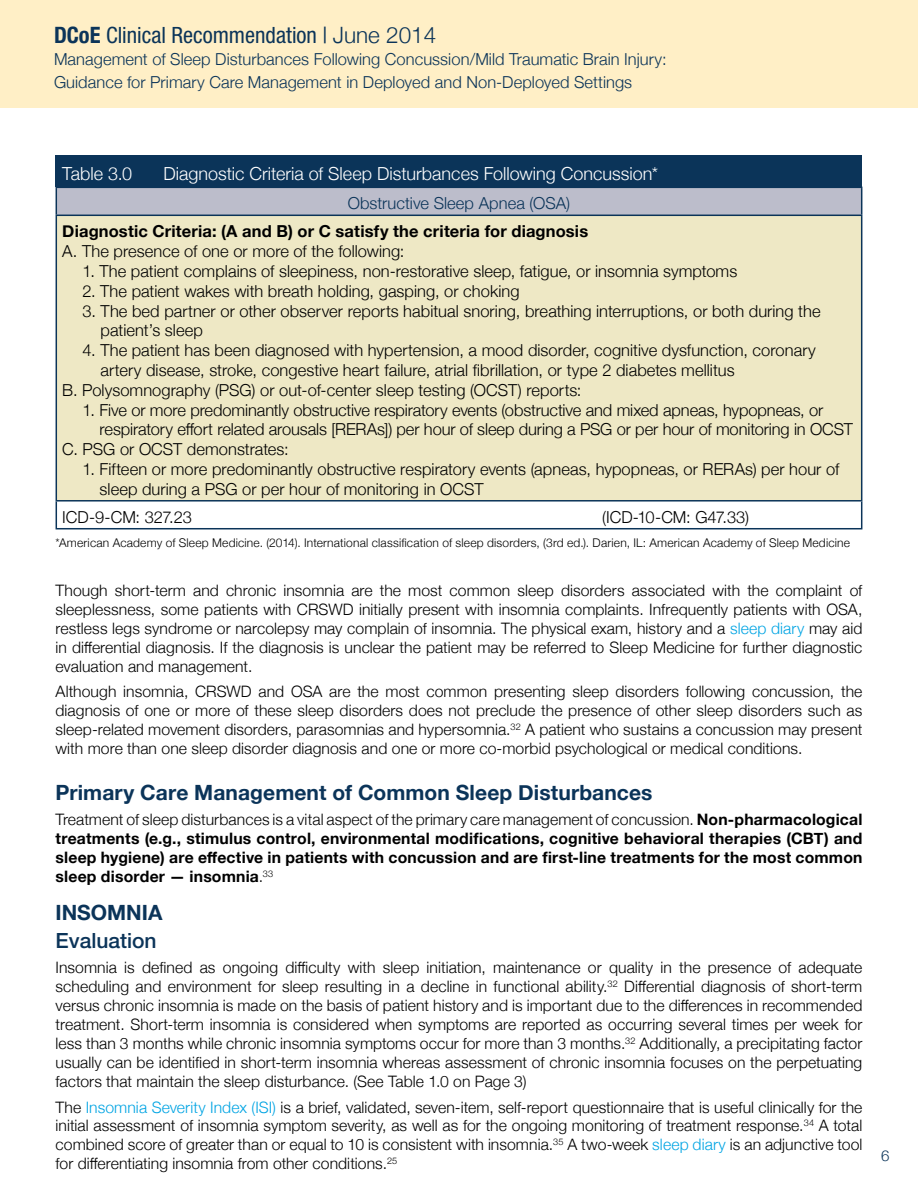
<style>
.page{position:relative;width:918px;height:1188px;background:#fff}
.page>*{position:absolute;margin:0;border:0;box-sizing:border-box;transform-origin:0 0}
.t1{font:condensed 22.5px "Helvetica Neue LT Std";color:#0b3459}
.t2{font:700 21px "Helvetica Neue";letter-spacing:.005em;color:#0b3459}
.t3{font:500 21px "Helvetica Neue";color:#0b3459}
.t4{font:300 18px "Helvetica Neue";color:#fff}
.t5{font:300 16.5px/19.8px "Helvetica Neue";color:#000}
.t6{font:300 16.5px/22.5px "Helvetica Neue";letter-spacing:.005em;color:#0b3459}
.t7{font:700 16.5px "Helvetica Neue";letter-spacing:.01em;color:#000}
.t8{font:300 15.75px/18.9px "Helvetica Neue";letter-spacing:.005em;color:#000;text-align:justify}
.t9{font:700 15.75px/18.9px "Helvetica Neue";letter-spacing:.015em;color:#000;text-align:justify}
.t10{font:300 15px "Helvetica Neue";color:#0b3459}
.t11{font:300 12px "Helvetica Neue";letter-spacing:.015em;color:#000}
.s1{font-family:"Helvetica Neue";font-weight:700}
.s2{font-family:"Helvetica Neue";font-weight:300;font-stretch:normal}
.s3{color:#00a4e3}
.s4{font-weight:300}
</style>
<div class="page">
<div style="left:0;top:0;width:918px;height:108px;background:#ffefc6"></div>
<div style="left:56px;top:156px;width:806px;height:31px;background:#0b3459"></div>
<div style="left:56px;top:187px;width:806px;height:28px;background:#bcbdcb"></div>
<div style="left:56px;top:215px;width:806px;height:286px;background:#eee8c5"></div>
<hr style="left:56px;top:187px;width:806px;height:1px;background:#0b3459">
<svg style="left:56px;top:188px;width:1px;height:27px"></svg>
<svg style="left:861px;top:188px;width:1px;height:27px"></svg>
<hr style="left:56px;top:216px;width:1px;height:284px;background:#0b3459">
<svg style="left:56px;top:502px;width:1px;height:26px"></svg>
<hr style="left:56px;top:215px;width:806px;height:1px;background:#0b3459">
<hr style="left:861px;top:216px;width:1px;height:284px;background:#0b3459">
<svg style="left:861px;top:502px;width:1px;height:26px"></svg>
<hr style="left:56px;top:500px;width:806px;height:2px;background:#0b3459">
<hr style="left:56px;top:528px;width:806px;height:1px;background:#0b3459">
<h1 class="t1" style="left:54px;top:22px;width:384px"><span class="s1">DCoE</span> Clinical Recommendation | <span class="s2">June 2014</span></h1>
<p class="t6" style="left:54px;top:47px;width:614px">Management of Sleep Disturbances Following Concussion/Mild Traumatic Brain Injury:<br>Guidance for Primary Care Management in Deployed and Non-Deployed Settings</p>
<p class="t4" style="left:62px;top:159px;width:71px">Table 3.0</p>
<p class="t4" style="left:164px;top:159px;width:496px">Diagnostic Criteria of Sleep Disturbances Following Concussion*</p>
<p class="t6" style="left:348px;top:191px;width:224px">Obstructive Sleep Apnea (OSA)</p>
<p class="t7" style="left:62px;top:219px;width:527px">Diagnostic Criteria: (A and B) or C satisfy the criteria for diagnosis</p>
<p class="t5" style="left:62px;top:240px;width:344px">A. The presence of one or more of the following:</p>
<p class="t5" style="left:83px;top:260px;width:656px">1. The patient complains of sleepiness, non-restorative sleep, fatigue, or insomnia symptoms</p>
<p class="t5" style="left:83px;top:280px;width:439px">2. The patient wakes with breath holding, gasping, or choking</p>
<p class="t5" style="left:101px;top:300px;width:721px;text-indent:-18px">3. The bed partner or other observer reports habitual snoring, breathing interruptions, or both during the patient’s sleep</p>
<p class="t5" style="left:83px;top:339px;width:735px">4. The patient has been diagnosed with hypertension, a mood disorder, cognitive dysfunction, coronary</p>
<p class="t5" style="left:100px;top:359px;width:636px">artery disease, stroke, congestive heart failure, atrial fibrillation, or type 2 diabetes mellitus</p>
<p class="t5" style="left:62px;top:379px;width:521px">B. Polysomnography (PSG) or out-of-center sleep testing (OCST) reports:</p>
<p class="t5" style="left:83px;top:399px;width:742px">1. Five or more predominantly obstructive respiratory events (obstructive and mixed apneas, hypopneas, or</p>
<p class="t5" style="left:100px;top:419px;width:755px">respiratory effort related arousals [RERAs]) per hour of sleep during a PSG or per hour of monitoring in OCST</p>
<p class="t5" style="left:62px;top:438px;width:228px">C. PSG or OCST demonstrates:</p>
<p class="t5" style="left:100px;top:458px;width:741px;text-indent:-17px">1. Fifteen or more predominantly obstructive respiratory events (apneas, hypopneas, or RERAs) per hour of sleep during a PSG or per hour of monitoring in OCST</p>
<p class="t5" style="left:62px;top:506px;width:131px">ICD-9-CM: 327.23</p>
<p class="t5" style="left:602px;top:506px;width:148px">(ICD-10-CM: G47.33)</p>
<p class="t11" style="left:56px;top:533px;width:796px">*American Academy of Sleep Medicine. (2014). International classification of sleep disorders, (3rd ed.). Darien, IL: American Academy of Sleep Medicine</p>
<p class="t8" style="left:56px;top:580px;width:809px">Though short-term and chronic insomnia are the most common sleep disorders associated with the complaint of sleeplessness, some patients with CRSWD initially present with insomnia complaints. Infrequently patients with OSA, restless legs syndrome or narcolepsy may complain of insomnia. The physical exam, history and a <span class="s3">sleep diary</span> may aid in differential diagnosis. If the diagnosis is unclear the patient may be referred to Sleep Medicine for further diagnostic evaluation and management.</p>
<p class="t8" style="left:56px;top:681px;width:808px">Although insomnia, CRSWD and OSA are the most common presenting sleep disorders following concussion, the diagnosis of one or more of these sleep disorders does not preclude the presence of other sleep disorders such as sleep-related movement disorders, parasomnias and hypersomnia.<sup>32</sup> A patient who sustains a concussion may present with more than one sleep disorder diagnosis and one or more co-morbid psychological or medical conditions.</p>
<h2 class="t2" style="left:56px;top:776px;width:599px">Primary Care Management of Common Sleep Disturbances</h2>
<p class="t9" style="left:56px;top:811px;width:808px"><span class="s4">Treatment of sleep disturbances is a vital aspect of the primary care management of concussion.</span> Non-pharmacological treatments (e.g., stimulus control, environmental modifications, cognitive behavioral therapies (CBT) and sleep hygiene) are effective in patients with concussion and are first-line treatments for the most common sleep disorder — insomnia<span class="s4">.</span><sup>33</sup></p>
<h2 class="t2" style="left:56px;top:896px;width:108px">INSOMNIA</h2>
<h2 class="t3" style="left:56px;top:928px;width:103px">Evaluation</h2>
<p class="t8" style="left:56px;top:958px;width:808px">Insomnia is defined as ongoing difficulty with sleep initiation, maintenance or quality in the presence of adequate scheduling and environment for sleep resulting in a decline in functional ability.<sup>32</sup> Differential diagnosis of short-term versus chronic insomnia is made on the basis of patient history and is important due to the differences in recommended treatment. Short-term insomnia is considered when symptoms are reported as occurring several times per week for less than 3 months while chronic insomnia symptoms occur for more than 3 months.<sup>32</sup> Additionally, a precipitating factor usually can be identified in short-term insomnia whereas assessment of chronic insomnia focuses on the perpetuating factors that maintain the sleep disturbance. (See Table 1.0 on Page 3)</p>
<p class="t8" style="left:56px;top:1097px;width:808px">The <span class="s3">Insomnia Severity Index (ISI)</span> is a brief, validated, seven-item, self-report questionnaire that is useful clinically for the initial assessment of insomnia symptom severity, as well as for the ongoing monitoring of treatment response.<sup>34</sup> A total combined score of greater than or equal to 10 is consistent with insomnia.<sup>35</sup> A two-week <span class="s3">sleep diary</span> is an adjunctive tool for differentiating insomnia from other conditions.<sup>25</sup></p>
<p class="t10" style="left:881px;top:1144px;width:10px">6</p>
</div>
